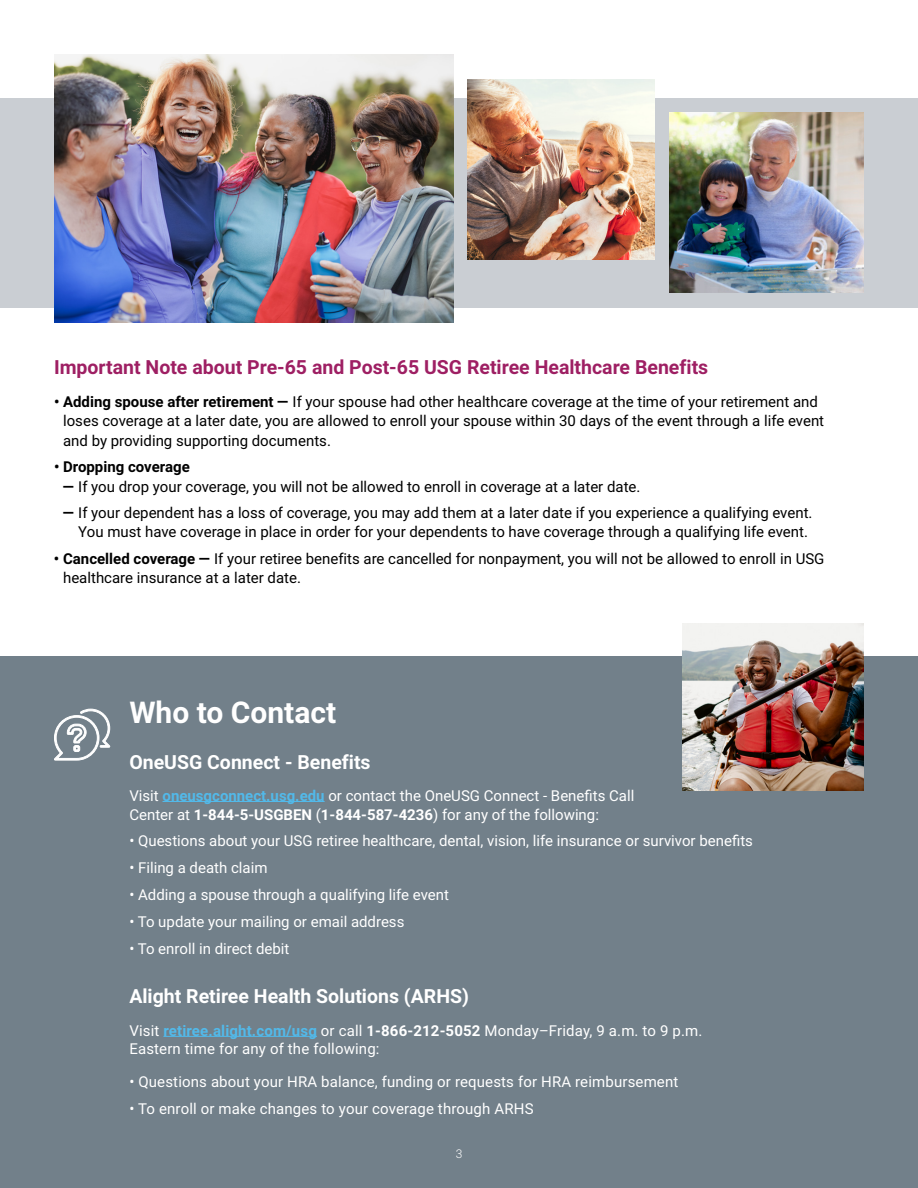
<style>
.page{position:relative;width:918px;height:1188px;background:#fff}
.page>*{position:absolute;margin:0;border:0;box-sizing:border-box;transform-origin:0 0}
.t1{font:700 30px "Roboto";color:#fff}
.t2{font:700 19.5px "Roboto";color:#9e1f63}
.t3{font:700 19.5px "Roboto";color:#fff}
.t4{font:15px/19.5px "Roboto";color:#000}
.t5{font:15px/18.8px "Roboto";color:#fff}
.t6{font:700 15px "Roboto";color:#000}
.t7{font:300 12px "Roboto";color:#fff}
.s1{font-weight:700}
.s2{font-weight:700;color:#52b9e9}
</style>
<div class="page">
<div style="left:0;top:98px;width:918px;height:210px;background:#caced3"></div>
<div style="left:0;top:657px;width:918px;height:531px;background:#72808a"></div>
<img style="left:54px;top:55px;width:399px;height:268px">
<hr style="left:163px;top:801px;width:162px;height:1px;background:#52b9e9">
<hr style="left:163px;top:1036px;width:154px;height:1px;background:#52b9e9">
<svg style="left:54px;top:709px;width:56px;height:51px"></svg>
<img style="left:683px;top:623px;width:181px;height:168px">
<img style="left:468px;top:80px;width:186px;height:179px">
<img style="left:669px;top:113px;width:195px;height:179px">
<h2 class="t2" style="left:54px;top:353px;width:656px">Important Note about Pre-65 and Post-65 USG Retiree Healthcare Benefits</h2>
<p class="t4" style="left:63px;top:391px;width:763px;text-indent:-9px"><span class="s1">• Adding spouse after retirement —</span> If your spouse had other healthcare coverage at the time of your retirement and loses coverage at a later date, you are allowed to enroll your spouse within 30 days of the event through a life event and by providing supporting documents.</p>
<p class="t6" style="left:54px;top:456px;width:137px">• Dropping coverage</p>
<p class="t4" style="left:63px;top:476px;width:579px"><span class="s1">—</span> If you drop your coverage, you will not be allowed to enroll in coverage at a later date.</p>
<p class="t4" style="left:78px;top:502px;width:736px;text-indent:-15px"><span class="s1">—</span> If your dependent has a loss of coverage, you may add them at a later date if you experience a qualifying event.<br>You must have coverage in place in order for your dependents to have coverage through a qualifying life event.</p>
<p class="t4" style="left:63px;top:548px;width:763px;text-indent:-9px"><span class="s1">• Cancelled coverage —</span> If your retiree benefits are cancelled for nonpayment, you will not be allowed to enroll in USG healthcare insurance at a later date.</p>
<h1 class="t1" style="left:129px;top:692px;width:208px">Who to Contact</h1>
<h2 class="t3" style="left:129px;top:748px;width:243px">OneUSG Connect - Benefits</h2>
<p class="t5" style="left:129px;top:786px;width:507px">Visit <span class="s2">oneusgconnect.usg.edu</span> or contact the OneUSG Connect - Benefits Call<br>Center at <span class="s1">1-844-5-USGBEN</span> (<span class="s1">1-844-587-4236</span>) for any of the following:</p>
<p class="t5" style="left:129px;top:831px;width:625px">• Questions about your USG retiree healthcare, dental, vision, life insurance or survivor benefits</p>
<p class="t5" style="left:129px;top:858px;width:140px">• Filing a death claim</p>
<p class="t5" style="left:129px;top:885px;width:321px">• Adding a spouse through a qualifying life event</p>
<p class="t5" style="left:129px;top:912px;width:277px">• To update your mailing or email address</p>
<p class="t5" style="left:129px;top:939px;width:162px">• To enroll in direct debit</p>
<h2 class="t3" style="left:129px;top:983px;width:341px">Alight Retiree Health Solutions (ARHS)</h2>
<p class="t5" style="left:129px;top:1020px;width:575px">Visit <span class="s2">retiree.alight.com/usg</span> or call <span class="s1">1-866-212-5052</span> Monday–Friday, 9 a.m. to 9 p.m.<br>Eastern time for any of the following:</p>
<p class="t5" style="left:129px;top:1071px;width:551px">• Questions about your HRA balance, funding or requests for HRA reimbursement</p>
<p class="t5" style="left:129px;top:1098px;width:406px">• To enroll or make changes to your coverage through ARHS</p>
<p class="t7" style="left:456px;top:1145px;width:8px">3</p>
</div>
